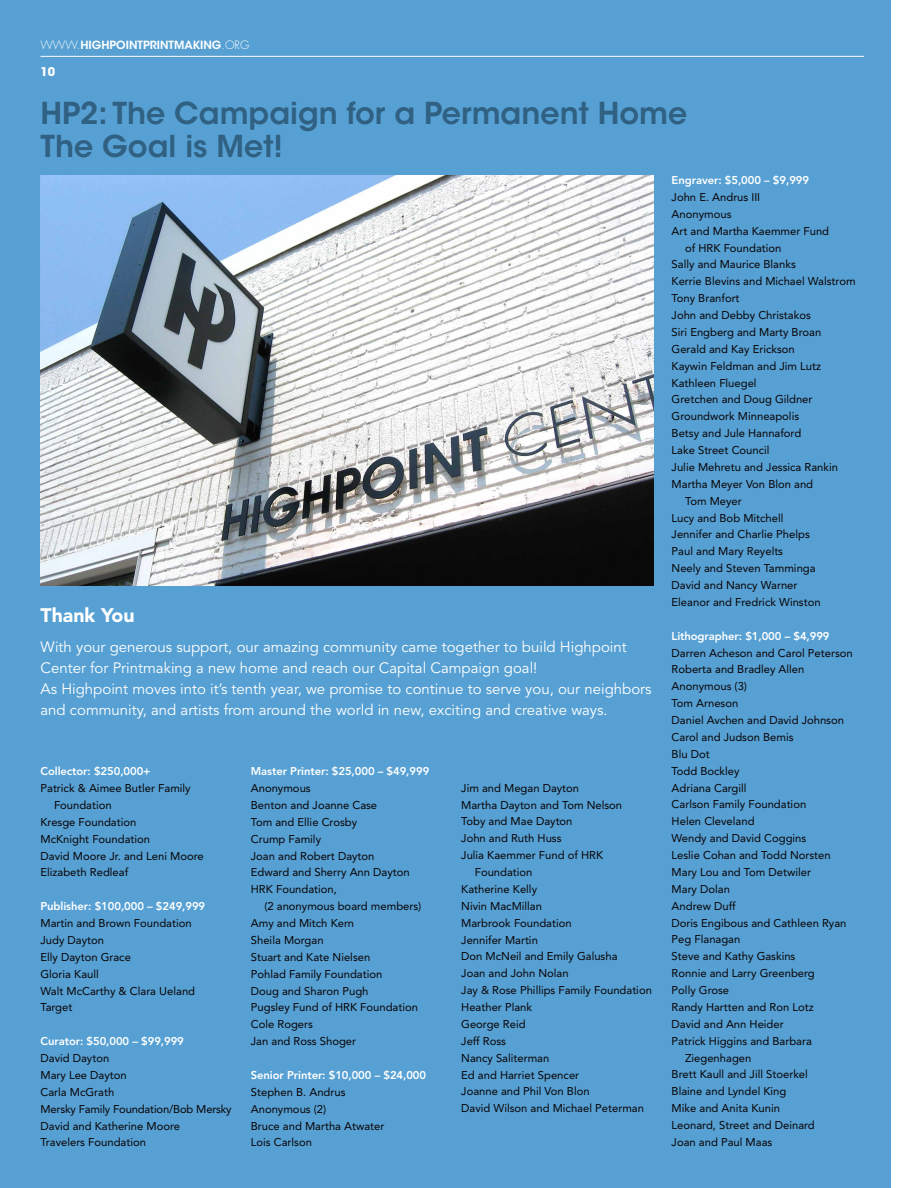
<style>
.page{position:relative;width:918px;height:1188px;background:#fff}
.page>*{position:absolute;margin:0;border:0;box-sizing:border-box;transform-origin:0 0}
.t1{font:600 30px/33px "ITC Avant Garde Std";color:#306082}
.t2{font:900 19.5px "Avenir";color:#fff}
.t3{font:15px/21px "Avenir";color:#fff}
.t4{font:700 12px "ITC Avant Garde Std";color:#fff}
.t5{font:11.25px/16.8px "Avenir";color:#0a0203}
.t6{font:800 11.25px "Avenir";letter-spacing:-.01em;color:#fff}
.t7{font:600 11.25px "ITC Avant Garde Std";color:#fff}
.s1{font-family:"Futura";font-weight:300}
</style>
<div class="page">
<div style="left:0;top:0;width:891px;height:1188px;background:#56a0d3"></div>
<hr style="left:40px;top:56px;width:824px;height:1px;background:#fff">
<img style="left:40px;top:176px;width:614px;height:409px">
<p class="t7" style="left:40px;top:38px;width:210px"><span class="s1">WWW.</span>HIGHPOINTPRINTMAKING<span class="s1">.ORG</span></p>
<p class="t4" style="left:40px;top:64px;width:16px">10</p>
<h1 class="t1" style="left:40px;top:97px;width:648px">HP2: The Campaign for a Permanent Home<br>The Goal is Met!</h1>
<p class="t6" style="left:672px;top:173px;width:139px">Engraver: $5,000 – $9,999</p>
<p class="t5" style="left:672px;top:189px;width:90px">John E. Andrus III</p>
<p class="t5" style="left:672px;top:206px;width:61px">Anonymous</p>
<p class="t5" style="left:672px;top:222px;width:159px">Art and Martha Kaemmer Fund</p>
<p class="t5" style="left:685px;top:239px;width:98px">of HRK Foundation</p>
<p class="t5" style="left:672px;top:256px;width:126px">Sally and Maurice Blanks</p>
<p class="t5" style="left:672px;top:273px;width:186px">Kerrie Blevins and Michael Walstrom</p>
<p class="t5" style="left:672px;top:290px;width:69px">Tony Branfort</p>
<p class="t5" style="left:672px;top:307px;width:141px">John and Debby Christakos</p>
<p class="t5" style="left:672px;top:324px;width:151px">Siri Engberg and Marty Broan</p>
<p class="t5" style="left:672px;top:341px;width:125px">Gerald and Kay Erickson</p>
<p class="t5" style="left:672px;top:357px;width:151px">Kaywin Feldman and Jim Lutz</p>
<p class="t5" style="left:672px;top:374px;width:87px">Kathleen Fluegel</p>
<p class="t5" style="left:672px;top:391px;width:142px">Gretchen and Doug Gildner</p>
<p class="t5" style="left:672px;top:408px;width:129px">Groundwork Minneapolis</p>
<p class="t5" style="left:672px;top:425px;width:131px">Betsy and Jule Hannaford</p>
<p class="t5" style="left:672px;top:442px;width:99px">Lake Street Council</p>
<p class="t5" style="left:672px;top:459px;width:168px">Julie Mehretu and Jessica Rankin</p>
<p class="t5" style="left:672px;top:476px;width:143px">Martha Meyer Von Blon and</p>
<p class="t5" style="left:685px;top:492px;width:58px">Tom Meyer</p>
<p class="t5" style="left:672px;top:509px;width:113px">Lucy and Bob Mitchell</p>
<p class="t5" style="left:672px;top:526px;width:140px">Jennifer and Charlie Phelps</p>
<p class="t5" style="left:672px;top:543px;width:113px">Paul and Mary Reyelts</p>
<p class="t5" style="left:672px;top:560px;width:146px">Neely and Steven Tamminga</p>
<p class="t5" style="left:672px;top:577px;width:127px">David and Nancy Warner</p>
<p class="t5" style="left:672px;top:594px;width:151px">Eleanor and Fredrick Winston</p>
<p class="t6" style="left:672px;top:629px;width:160px">Lithographer: $1,000 – $4,999</p>
<p class="t5" style="left:672px;top:644px;width:183px">Darren Acheson and Carol Peterson</p>
<p class="t5" style="left:672px;top:661px;width:134px">Roberta and Bradley Allen</p>
<p class="t5" style="left:672px;top:678px;width:77px">Anonymous (3)</p>
<p class="t5" style="left:672px;top:695px;width:68px">Tom Arneson</p>
<p class="t5" style="left:672px;top:712px;width:174px">Daniel Avchen and David Johnson</p>
<p class="t5" style="left:672px;top:729px;width:123px">Carol and Judson Bemis</p>
<p class="t5" style="left:672px;top:746px;width:40px">Blu Dot</p>
<p class="t5" style="left:672px;top:762px;width:69px">Todd Bockley</p>
<p class="t5" style="left:672px;top:779px;width:77px">Adriana Cargill</p>
<p class="t5" style="left:672px;top:796px;width:136px">Carlson Family Foundation</p>
<p class="t5" style="left:672px;top:813px;width:84px">Helen Cleveland</p>
<p class="t5" style="left:672px;top:830px;width:136px">Wendy and David Coggins</p>
<p class="t5" style="left:672px;top:847px;width:161px">Leslie Cohan and Todd Norsten</p>
<p class="t5" style="left:672px;top:864px;width:141px">Mary Lou and Tom Detwiler</p>
<p class="t5" style="left:672px;top:881px;width:60px">Mary Dolan</p>
<p class="t5" style="left:672px;top:897px;width:66px">Andrew Duff</p>
<p class="t5" style="left:672px;top:914px;width:176px">Doris Engibous and Cathleen Ryan</p>
<p class="t5" style="left:672px;top:931px;width:70px">Peg Flanagan</p>
<p class="t5" style="left:672px;top:948px;width:125px">Steve and Kathy Gaskins</p>
<p class="t5" style="left:672px;top:965px;width:145px">Ronnie and Larry Greenberg</p>
<p class="t5" style="left:672px;top:982px;width:59px">Polly Grose</p>
<p class="t5" style="left:672px;top:999px;width:144px">Randy Hartten and Ron Lotz</p>
<p class="t5" style="left:672px;top:1016px;width:114px">David and Ann Heider</p>
<p class="t5" style="left:672px;top:1032px;width:142px">Patrick Higgins and Barbara</p>
<p class="t5" style="left:685px;top:1049px;width:68px">Ziegenhagen</p>
<p class="t5" style="left:672px;top:1066px;width:138px">Brett Kaull and Jill Stoerkel</p>
<p class="t5" style="left:672px;top:1083px;width:116px">Blaine and Lyndel King</p>
<p class="t5" style="left:672px;top:1100px;width:110px">Mike and Anita Kunin</p>
<p class="t5" style="left:672px;top:1117px;width:145px">Leonard, Street and Deinard</p>
<p class="t5" style="left:672px;top:1134px;width:102px">Joan and Paul Maas</p>
<h2 class="t2" style="left:40px;top:603px;width:96px">Thank You</h2>
<p class="t3" style="left:40px;top:636px;width:613px">With your generous support, our amazing community came together to build Highpoint Center for Printmaking a new home and reach our Capital Campaign goal!<br>As Highpoint moves into it’s tenth year, we promise to continue to serve you, our neighbors and community, and artists from around the world in new, exciting and creative ways.</p>
<p class="t6" style="left:40px;top:765px;width:112px">Collector: $250,000+</p>
<p class="t5" style="left:40px;top:780px;width:152px">Patrick &amp; Aimee Butler Family</p>
<p class="t5" style="left:54px;top:797px;width:59px">Foundation</p>
<p class="t5" style="left:40px;top:814px;width:97px">Kresge Foundation</p>
<p class="t5" style="left:40px;top:830px;width:111px">McKnight Foundation</p>
<p class="t5" style="left:40px;top:847px;width:165px">David Moore Jr. and Leni Moore</p>
<p class="t5" style="left:40px;top:864px;width:89px">Elizabeth Redleaf</p>
<p class="t6" style="left:40px;top:900px;width:166px">Publisher: $100,000 – $249,999</p>
<p class="t5" style="left:40px;top:915px;width:156px">Martin and Brown Foundation<br>Judy Dayton<br>Elly Dayton Grace<br>Gloria Kaull<br>Walt McCarthy &amp; Clara Ueland<br>Target</p>
<p class="t6" style="left:40px;top:1035px;width:145px">Curator: $50,000 – $99,999</p>
<p class="t5" style="left:40px;top:1050px;width:193px">David Dayton<br>Mary Lee Dayton<br>Carla McGrath<br>Mersky Family Foundation/Bob Mersky<br>David and Katherine Moore<br>Travelers Foundation</p>
<p class="t6" style="left:251px;top:765px;width:180px">Master Printer: $25,000 – $49,999</p>
<p class="t5" style="left:251px;top:780px;width:160px">Anonymous<br>Benton and Joanne Case<br>Tom and Ellie Crosby<br>Crump Family<br>Joan and Robert Dayton<br>Edward and Sherry Ann Dayton<br>HRK Foundation,</p>
<p class="t5" style="left:251px;top:898px;width:172px;text-indent:14px">(2 anonymous board members)<br>Amy and Mitch Kern<br>Sheila Morgan<br>Stuart and Kate Nielsen<br>Pohlad Family Foundation<br>Doug and Sharon Pugh<br>Pugsley Fund of HRK Foundation<br>Cole Rogers<br>Jan and Ross Shoger</p>
<p class="t6" style="left:251px;top:1068px;width:177px">Senior Printer: $10,000 – $24,000</p>
<p class="t5" style="left:251px;top:1084px;width:135px">Stephen B. Andrus<br>Anonymous (2)<br>Bruce and Martha Atwater<br>Lois Carlson</p>
<p class="t5" style="left:461px;top:779px;width:119px">Jim and Megan Dayton</p>
<p class="t5" style="left:461px;top:796px;width:162px">Martha Dayton and Tom Nelson</p>
<p class="t5" style="left:461px;top:813px;width:113px">Toby and Mae Dayton</p>
<p class="t5" style="left:461px;top:830px;width:102px">John and Ruth Huss</p>
<p class="t5" style="left:461px;top:847px;width:143px">Julia Kaemmer Fund of HRK</p>
<p class="t5" style="left:475px;top:864px;width:59px">Foundation</p>
<p class="t5" style="left:461px;top:881px;width:77px">Katherine Kelly</p>
<p class="t5" style="left:461px;top:898px;width:82px">Nivin MacMillan</p>
<p class="t5" style="left:461px;top:914px;width:112px">Marbrook Foundation</p>
<p class="t5" style="left:461px;top:931px;width:78px">Jennifer Martin</p>
<p class="t5" style="left:461px;top:948px;width:158px">Don McNeil and Emily Galusha</p>
<p class="t5" style="left:461px;top:965px;width:109px">Joan and John Nolan</p>
<p class="t5" style="left:461px;top:982px;width:192px">Jay &amp; Rose Phillips Family Foundation</p>
<p class="t5" style="left:461px;top:999px;width:72px">Heather Plank</p>
<p class="t5" style="left:461px;top:1016px;width:66px">George Reid</p>
<p class="t5" style="left:461px;top:1033px;width:46px">Jeff Ross</p>
<p class="t5" style="left:461px;top:1049px;width:90px">Nancy Saliterman</p>
<p class="t5" style="left:461px;top:1066px;width:119px">Ed and Harriet Spencer</p>
<p class="t5" style="left:461px;top:1083px;width:130px">Joanne and Phil Von Blon</p>
<p class="t5" style="left:461px;top:1100px;width:184px">David Wilson and Michael Peterman</p>
</div>
